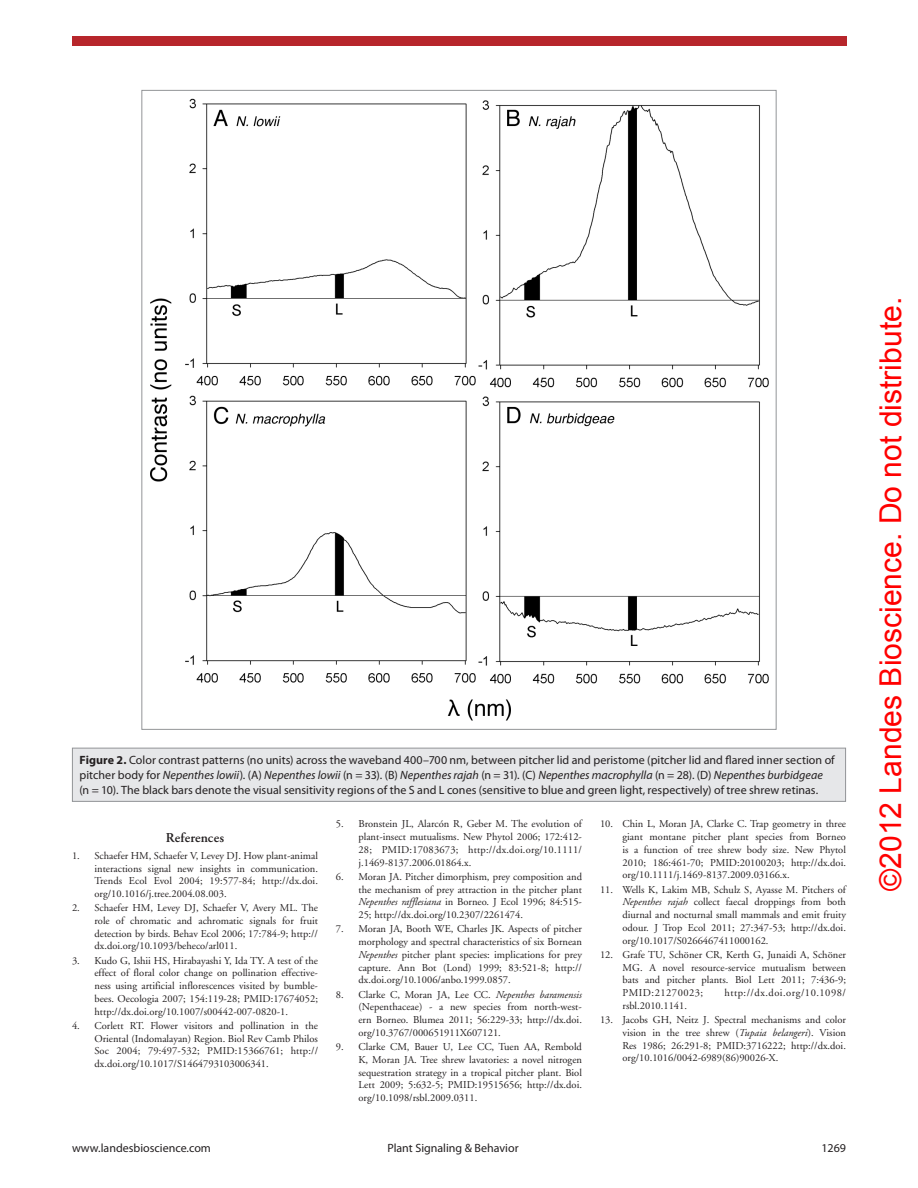
<style>
.page{position:relative;width:918px;height:1188px;background:#fff}
.page>*{position:absolute;margin:0;border:0;box-sizing:border-box;transform-origin:0 0}
.t1{font:30.15px "Arial";color:#f00}
.t2{font:600 13.5px "Adobe Garamond";letter-spacing:.01em;color:#231f20}
.t3{font:12px/15px "Myriad Pro";letter-spacing:.005em;color:#231f20}
.t4{font:10.5px/12.8px "Adobe Garamond";color:#231f20;text-align:justify}
.t5{font:10.5px "Adobe Garamond";letter-spacing:.045em;color:#231f20}
.s1{font-weight:700}
.s2{font-style:italic}
</style>
<div class="page">
<div style="left:72px;top:36px;width:774px;height:10px;background:#b7262b"></div>
<div style="left:72px;top:748px;width:774px;height:53px;background:#e6e7e9"></div>
<div style="left:72px;top:748px;width:774px;height:54px;border:1px solid #939598"></div>
<img style="left:150px;top:98px;width:619px;height:623px">
<p class="t3" style="left:80px;top:753px;width:757px"><span class="s1">Figure 2.</span> Color contrast patterns (no units) across the waveband 400–700 nm, between pitcher lid and peristome (pitcher lid and flared inner section of pitcher body for <span class="s2">Nepenthes lowii</span>). (A) <span class="s2">Nepenthes lowii</span> (n = 33). (B) <span class="s2">Nepenthes rajah</span> (n = 31). (C) <span class="s2">Nepenthes macrophylla</span> (n = 28). (D) <span class="s2">Nepenthes burbidgeae </span>(n = 10). The black bars denote the visual sensitivity regions of the S and L cones (sensitive to blue and green light, respectively) of tree shrew retinas.</p>
<p class="t2" style="left:166px;top:830px;width:60px">References</p>
<p class="t4" style="left:95px;top:849px;width:225px;text-indent:-23px">1. Schaefer HM, Schaefer V, Levey DJ. How plant-animal interactions signal new insights in communication.<br>Trends Ecol Evol 2004; 19:577-84; http://dx.doi. org/10.1016/j.tree.2004.08.003.</p>
<p class="t4" style="left:95px;top:902px;width:225px;text-indent:-23px">2. Schaefer HM, Levey DJ, Schaefer V, Avery ML. The role of chromatic and achromatic signals for fruit detection by birds. Behav Ecol 2006; 17:784-9; http:// dx.doi.org/10.1093/beheco/arl011.</p>
<p class="t4" style="left:95px;top:954px;width:225px;text-indent:-23px">3. Kudo G, Ishii HS, Hirabayashi Y, Ida TY. A test of the effect of floral color change on pollination effective&shy;ness using artificial inflorescences visited by bumble&shy;bees. Oecologia 2007; 154:119-28; PMID:17674052; http://dx.doi.org/10.1007/s00442-007-0820-1.</p>
<p class="t4" style="left:95px;top:1020px;width:225px;text-indent:-23px">4. Corlett RT. Flower visitors and pollination in the Oriental (Indomalayan) Region. Biol Rev Camb Philos Soc 2004; 79:497-532; PMID:15366761; http:// dx.doi.org/10.1017/S1464793103006341.</p>
<p class="t4" style="left:358px;top:818px;width:225px;text-indent:-23px">5. Bronstein JL, Alarcón R, Geber M. The evolution of plant-insect mutualisms. New Phytol 2006; 172:412- 28; PMID:17083673; http://dx.doi.org/10.1111/ j.1469-8137.2006.01864.x.</p>
<p class="t4" style="left:358px;top:870px;width:225px;text-indent:-23px">6. Moran JA. Pitcher dimorphism, prey composition and the mechanism of prey attraction in the pitcher plant <span class="s2">Nepenthes rafflesiana</span> in Borneo. J Ecol 1996; 84:515- 25; http://dx.doi.org/10.2307/2261474.</p>
<p class="t4" style="left:358px;top:923px;width:225px;text-indent:-23px">7. Moran JA, Booth WE, Charles JK. Aspects of pitcher morphology and spectral characteristics of six Bornean <span class="s2">Nepenthes</span> pitcher plant species: implications for prey capture. Ann Bot (Lond) 1999; 83:521-8; http:// dx.doi.org/10.1006/anbo.1999.0857.</p>
<p class="t4" style="left:358px;top:988px;width:225px;text-indent:-23px">8. Clarke C, Moran JA, Lee CC. <span class="s2">Nepenthes baramensis </span>(Nepenthaceae) - a new species from north-west&shy;ern Borneo. Blumea 2011; 56:229-33; http://dx.doi. org/10.3767/000651911X607121.</p>
<p class="t4" style="left:358px;top:1041px;width:225px;text-indent:-23px">9. Clarke CM, Bauer U, Lee CC, Tuen AA, Rembold K, Moran JA. Tree shrew lavatories: a novel nitrogen sequestration strategy in a tropical pitcher plant. Biol Lett 2009; 5:632-5; PMID:19515656; http://dx.doi. org/10.1098/rsbl.2009.0311.</p>
<p class="t4" style="left:623px;top:818px;width:225px;text-indent:-23px">10. Chin L, Moran JA, Clarke C. Trap geometry in three giant montane pitcher plant species from Borneo is a function of tree shrew body size. New Phytol 2010; 186:461-70; PMID:20100203; http://dx.doi. org/10.1111/j.1469-8137.2009.03166.x.</p>
<p class="t4" style="left:623px;top:883px;width:225px;text-indent:-23px">11. Wells K, Lakim MB, Schulz S, Ayasse M. Pitchers of <span class="s2">Nepenthes rajah</span> collect faecal droppings from both diurnal and nocturnal small mammals and emit fruity odour. J Trop Ecol 2011; 27:347-53; http://dx.doi. org/10.1017/S0266467411000162.</p>
<p class="t4" style="left:623px;top:948px;width:225px;text-indent:-23px">12. Grafe TU, Schöner CR, Kerth G, Junaidi A, Schöner MG. A novel resource-service mutualism between bats and pitcher plants. Biol Lett 2011; 7:436-9; PMID:21270023;</p>
<p class="t5" style="left:724px;top:987px;width:123px">http://dx.doi.org/10.1098/</p>
<p class="t4" style="left:623px;top:999px;width:66px">rsbl.2010.1141.</p>
<p class="t4" style="left:623px;top:1014px;width:225px;text-indent:-23px">13. Jacobs GH, Neitz J. Spectral mechanisms and color vision in the tree shrew (<span class="s2">Tupaia belangeri</span>). Vision Res 1986; 26:291-8; PMID:3716222; http://dx.doi. org/10.1016/0042-6989(86)90026-X.</p>
<p class="t3" style="left:72px;top:1140px;width:140px">www.landesbioscience.com</p>
<p class="t3" style="left:387px;top:1140px;width:133px">Plant Signaling &amp; Behavior</p>
<p class="t3" style="left:821px;top:1140px;width:26px">1269</p>
<h1 class="t1" style="left:871px;top:891px;width:595px;rotate:-90deg">©2012 Landes Bioscience. Do not distribute.</h1>
</div>
